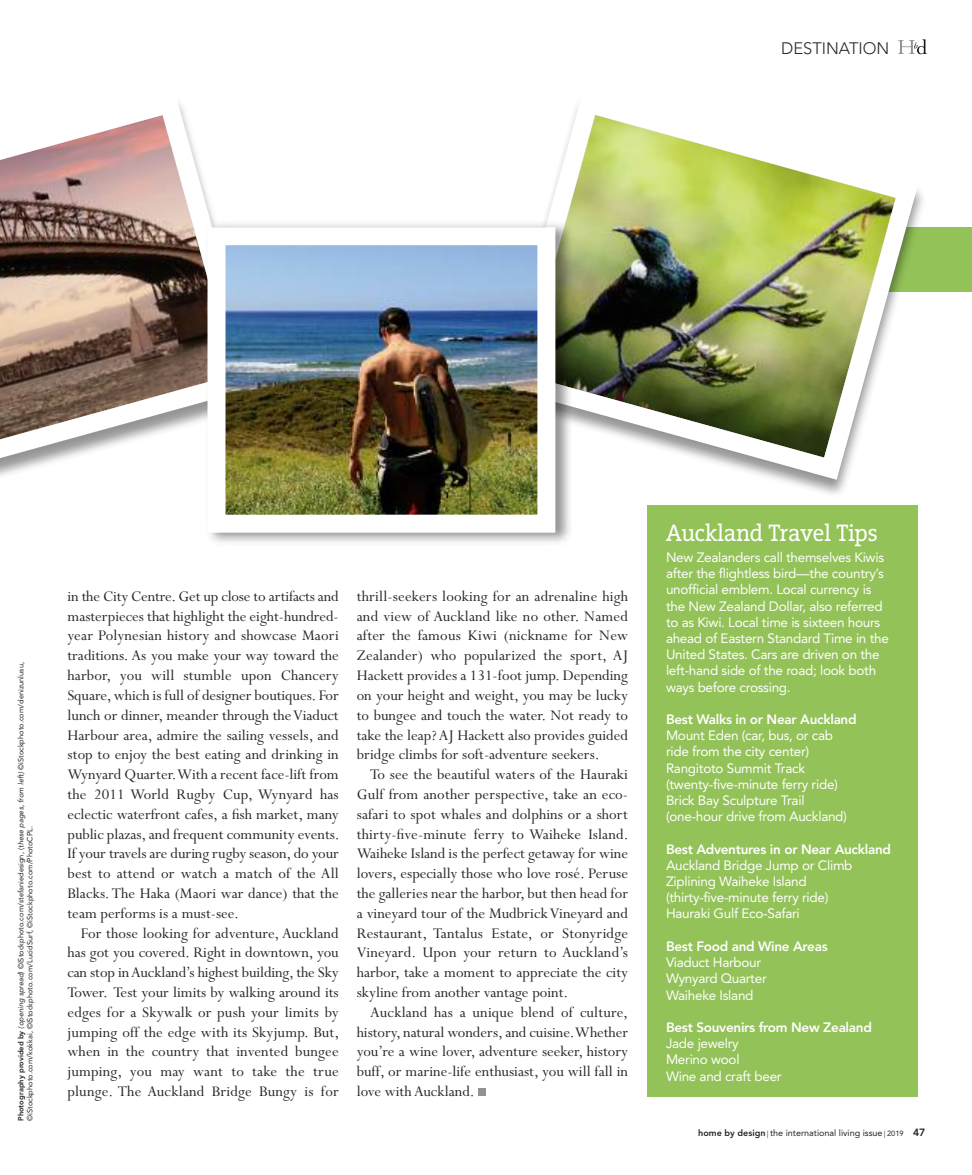
<style>
.page{position:relative;width:972px;height:1175px;background:#fff}
.page>*{position:absolute;margin:0;border:0;box-sizing:border-box;transform-origin:0 0}
.t1{font:24px "Vigor DT";color:#fff}
.t2{font:16.5px/19.8px "Perpetua";color:#272526;text-align:justify}
.t3{font:300 16.5px "Avenir";color:#272526}
.t4{font:13.5px/16.2px "Avenir";letter-spacing:-.02em;color:#fff}
.t5{font:800 13.5px "Avenir";letter-spacing:-.02em;color:#fff}
.t6{font:9px "Avenir";color:#272526}
.t7{font:7.5px/9px "Avenir";color:#272526}
.s1{font-weight:800}
.s2{font-style:italic}
.s3{font-family:"Perpetua"}
.s4{font-size:7.5px}
.s5{font-weight:800;font-size:10.5px}
</style>
<div class="page">
<div style="left:0;top:227px;width:972px;height:64px;background:#93c258"></div>
<svg style="left:0;top:102px;width:214px;height:374px"></svg>
<img style="left:546px;top:104px;width:383px;height:387px">
<img style="left:203px;top:218px;width:373px;height:325px">
<img style="left:227px;top:246px;width:309px;height:267px">
<div style="left:208px;top:227px;width:347px;height:305px;border:18px solid #fff"></div>
<svg style="left:898px;top:39px;width:29px;height:15px"></svg>
<div style="left:478px;top:1088px;width:7px;height:8px;background:#939293"></div>
<div style="left:647px;top:505px;width:271px;height:592px;background:#93c258"></div>
<p class="t3" style="left:781px;top:41px;width:110px">DESTINATION</p>
<p class="t7" style="left:17px;top:1120px;width:460px;rotate:-90deg"><span class="s1">Photography provided by</span> <span class="s2">(opening spread)</span> ©iStockphoto.com/stefaniedesign, (<span class="s2">these pages, from left)</span> ©iStockphoto.com/denizunlusu, ©iStockphoto.com/kokkai, ©iStockphoto.com/LucidSurf, ©iStockphoto.com/PhotoCPL.</p>
<p class="t2" style="left:67px;top:588px;width:273px">in the City Centre.Get up close to artifacts and masterpieces that highlight the eight-hundred&shy;year Polynesian history and showcase Maori traditions. As you make your way toward the harbor, you will stumble upon Chancery Square,which is full of designer boutiques. For lunch or dinner, meander through theViaduct Harbour area, admire the sailing vessels, and stop to enjoy the best eating and drinking in Wynyard Quarter.With a recent face-lift from the 2011 World Rugby Cup, Wynyard has eclectic waterfront cafes, a fish market, many public plazas,and frequent community events.<br>If your travels are during rugby season, do your best to attend or watch a match of the All Blacks.The Haka (Maori war dance) that the team performs is a must-see.</p>
<p class="t2" style="left:67px;top:924px;width:273px;text-indent:14px">For those looking for adventure, Auckland has got you covered. Right in downtown, you can stop inAuckland’s highest building,the Sky Tower. Test your limits by walking around its edges for a Skywalk or push your limits by jumping off the edge with its Skyjump. But, when in the country that invented bungee jumping, you may want to take the true plunge. The Auckland Bridge Bungy is for</p>
<p class="t2" style="left:357px;top:588px;width:273px">thrill-seekers looking for an adrenaline high and view of Auckland like no other. Named after the famous Kiwi (nickname for New Zealander) who popularized the sport, AJ Hackett provides a 131-foot jump. Depending on your height and weight, you may be lucky to bungee and touch the water. Not ready to take the leap?AJ Hackett also provides guided bridge climbs for soft-adventure seekers.</p>
<p class="t2" style="left:357px;top:766px;width:273px;text-indent:14px">To see the beautiful waters of the Hauraki Gulf from another perspective, take an eco&shy;safari to spot whales and dolphins or a short thirty-five-minute ferry to Waiheke Island.<br>Waiheke Island is the perfect getaway for wine lovers, especially those who love rosé. Peruse the galleries near the harbor, but then head for a vineyard tour of the MudbrickVineyard and Restaurant, Tantalus Estate, or Stonyridge Vineyard. Upon your return to Auckland’s harbor, take a moment to appreciate the city skyline from another vantage point.</p>
<p class="t2" style="left:357px;top:1003px;width:273px;text-indent:14px">Auckland has a unique blend of culture, history, natural wonders,and cuisine.Whether you’re a wine lover, adventure seeker, history buff, or marine-life enthusiast, you will fall in love with Auckland.</p>
<h1 class="t1" style="left:666px;top:523px;width:213px">Auckland Travel Tips</h1>
<p class="t4" style="left:666px;top:550px;width:224px">New Zealanders call themselves Kiwis after the flightless bird—the country’s unofficial emblem. Local currency is the New Zealand Dollar, also referred to as Kiwi. Local time is sixteen hours ahead of Eastern Standard Time in the United States. Cars are driven on the left-hand side of the road; look both ways before crossing.</p>
<p class="t5" style="left:666px;top:713px;width:192px">Best Walks in or Near Auckland</p>
<p class="t4" style="left:666px;top:728px;width:183px">Mount Eden (car, bus, or cab ride from the city center)<br>Rangitoto Summit Track (twenty-five-minute ferry ride)<br>Brick Bay Sculpture Trail (one-hour drive from Auckland)</p>
<p class="t5" style="left:666px;top:843px;width:227px">Best Adventures in or Near Auckland</p>
<p class="t4" style="left:666px;top:858px;width:188px">Auckland Bridge Jump or Climb<br>Ziplining Waiheke Island (thirty-five-minute ferry ride)<br>Hauraki Gulf Eco-Safari</p>
<p class="t5" style="left:666px;top:940px;width:163px">Best Food and Wine Areas</p>
<p class="t4" style="left:666px;top:955px;width:102px">Viaduct Harbour<br>Wynyard Quarter<br>Waiheke Island</p>
<p class="t5" style="left:666px;top:1021px;width:207px">Best Souvenirs from New Zealand</p>
<p class="t4" style="left:666px;top:1036px;width:117px">Jade jewelry<br>Merino wool<br>Wine and craft beer</p>
<p class="t6" style="left:698px;top:1129px;width:229px"><span class="s1">home by design</span><span class="s3">|</span>the international living issue<span class="s3">|</span><span class="s4">2019</span> <span class="s5">47</span></p>
</div>
